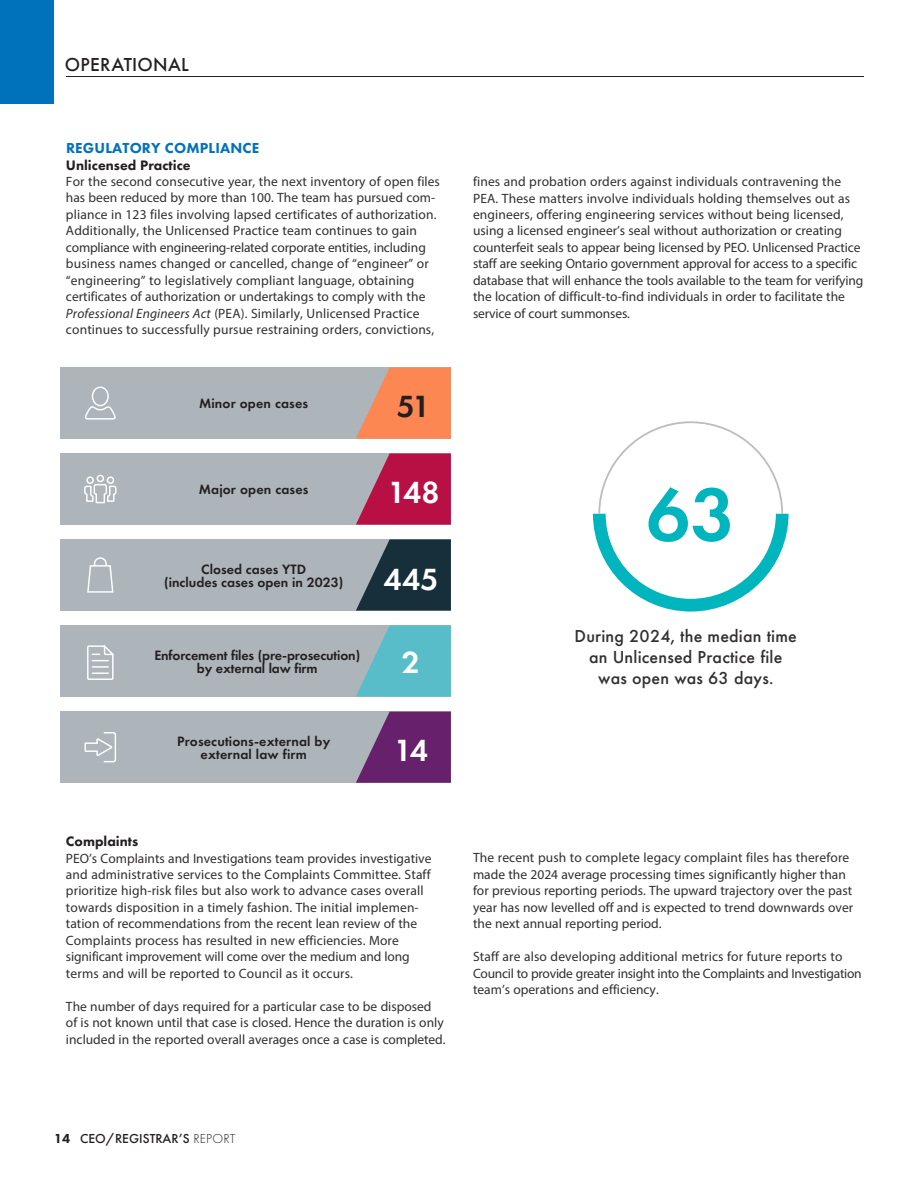
<style>
.page{position:relative;width:918px;height:1188px;background:#fff}
.page>*{position:absolute;margin:0;border:0;box-sizing:border-box;transform-origin:0 0}
.t1{font:600 78px "Futura PT";color:#00b5bd}
.t2{font:600 31.8px "Futura PT";letter-spacing:.005em;color:#fff}
.t3{font:600 31.8px "Futura PT";color:#231f20}
.t4{font:500 19.5px "Futura PT";letter-spacing:.015em;color:#231f20}
.Body_Myriad{font:500 18px/21px "Futura PT";letter-spacing:.01em;color:#312f30;text-align:center}
.Body_Myriad-2{font:800 15px "Futura PT";letter-spacing:.01em;color:#0072bc}
.Body_Myriad-3{font:800 14.25px "Futura PT";color:#231f20}
.Body_Myriad-4{font:600 14.1px/13.5px "Futura PT";color:#231f20;text-align:center}
.Body_Myriad-5{font:13.5px/16.5px "Myriad Pro";color:#312f30}
.Body_Fru_Indent_2017{font:500 13.5px "Futura PT";color:#231f20}
.s1{font-style:italic}
.s2{font-weight:800}
.s3{font-weight:300}
</style>
<div class="page">
<div style="left:0;top:0;width:54px;height:104px;background:#0072bc"></div>
<hr style="left:66px;top:76px;width:798px;height:1px;background:#231f20">
<svg style="left:593px;top:421px;width:196px;height:191px"></svg>
<div style="left:61px;top:368px;width:390px;height:71px;background:#adb5ba"></div>
<div style="left:61px;top:539px;width:390px;height:72px;background:#adb5ba"></div>
<div style="left:61px;top:625px;width:390px;height:72px;background:#adb5ba"></div>
<div style="left:61px;top:453px;width:390px;height:72px;background:#adb5ba"></div>
<svg style="left:356px;top:367px;width:95px;height:72px"></svg>
<svg style="left:356px;top:539px;width:95px;height:72px"></svg>
<svg style="left:356px;top:625px;width:95px;height:72px"></svg>
<svg style="left:356px;top:453px;width:95px;height:72px"></svg>
<div style="left:61px;top:712px;width:390px;height:71px;background:#adb5ba"></div>
<svg style="left:356px;top:712px;width:95px;height:71px"></svg>
<svg style="left:85px;top:386px;width:31px;height:34px"></svg>
<svg style="left:84px;top:474px;width:33px;height:30px"></svg>
<svg style="left:87px;top:645px;width:27px;height:35px"></svg>
<svg style="left:87px;top:557px;width:27px;height:36px"></svg>
<svg style="left:84px;top:732px;width:32px;height:31px"></svg>
<p class="t4" style="left:65px;top:52px;width:125px">OPERATIONAL</p>
<p class="Body_Myriad-2" style="left:66px;top:139px;width:195px">REGULATORY COMPLIANCE</p>
<p class="Body_Myriad-3" style="left:66px;top:156px;width:126px">Unlicensed Practice</p>
<p class="Body_Myriad-5" style="left:66px;top:173px;width:375px">For the second consecutive year, the next inventory of open files has been reduced by more than 100. The team has pursued com&shy;pliance in 123 files involving lapsed certificates of authorization.<br>Additionally, the Unlicensed Practice team continues to gain compliance with engineering-related corporate entities, including business names changed or cancelled, change of “engineer” or “engineering” to legislatively compliant language, obtaining certificates of authorization or undertakings to comply with the <span class="s1">Professional Engineers Act</span> (PEA). Similarly, Unlicensed Practice continues to successfully pursue restraining orders, convictions,</p>
<p class="Body_Myriad-4" style="left:199px;top:397px;width:111px">Minor open cases</p>
<p class="t3" style="left:397px;top:387px;width:35px">51</p>
<p class="Body_Myriad-4" style="left:199px;top:483px;width:111px">Major open cases</p>
<p class="t2" style="left:388px;top:472px;width:53px">148</p>
<p class="Body_Myriad-4" style="left:164px;top:562px;width:180px">Closed cases YTD<br>(includes cases open in 2023)</p>
<p class="t2" style="left:383px;top:559px;width:57px">445</p>
<p class="Body_Myriad-4" style="left:154px;top:648px;width:207px">Enforcement files (pre-prosecution) by external law firm</p>
<p class="t2" style="left:402px;top:642px;width:20px">2</p>
<p class="Body_Myriad-4" style="left:177px;top:734px;width:155px">Prosecutions-external by external law firm</p>
<p class="t2" style="left:394px;top:730px;width:35px">14</p>
<p class="Body_Myriad-5" style="left:473px;top:173px;width:392px">fines and probation orders against individuals contravening the PEA. These matters involve individuals holding themselves out as engineers, offering engineering services without being licensed, using a licensed engineer’s seal without authorization or creating counterfeit seals to appear being licensed by PEO. Unlicensed Practice staff are seeking Ontario government approval for access to a specific database that will enhance the tools available to the team for verifying the location of difficult-to-find individuals in order to facilitate the service of court summonses.</p>
<p class="t1" style="left:646px;top:466px;width:90px">63</p>
<p class="Body_Myriad" style="left:575px;top:625px;width:224px">During 2024, the median time an Unlicensed Practice file was open was 63 days.</p>
<p class="Body_Myriad-3" style="left:66px;top:832px;width:74px">Complaints</p>
<p class="Body_Myriad-5" style="left:66px;top:850px;width:367px">PEO’s Complaints and Investigations team provides investigative and administrative services to the Complaints Committee. Staff prioritize high-risk files but also work to advance cases overall towards disposition in a timely fashion. The initial implemen&shy;tation of recommendations from the recent lean review of the Complaints process has resulted in new efficiencies. More significant improvement will come over the medium and long terms and will be reported to Council as it occurs.</p>
<p class="Body_Myriad-5" style="left:66px;top:998px;width:381px">The number of days required for a particular case to be disposed of is not known until that case is closed. Hence the duration is only included in the reported overall averages once a case is completed.</p>
<p class="Body_Myriad-5" style="left:473px;top:849px;width:382px">The recent push to complete legacy complaint files has therefore made the 2024 average processing times significantly higher than for previous reporting periods. The upward trajectory over the past year has now levelled off and is expected to trend downwards over the next annual reporting period.</p>
<p class="Body_Myriad-5" style="left:473px;top:948px;width:390px">Staff are also developing additional metrics for future reports to<br>Council to provide greater insight into the Complaints and Investigation team’s operations and efficiency.</p>
<p class="Body_Fru_Indent_2017" style="left:54px;top:1130px;width:183px"><span class="s2">14</span> CEO/REGISTRAR’S <span class="s3">REPORT</span></p>
</div>
